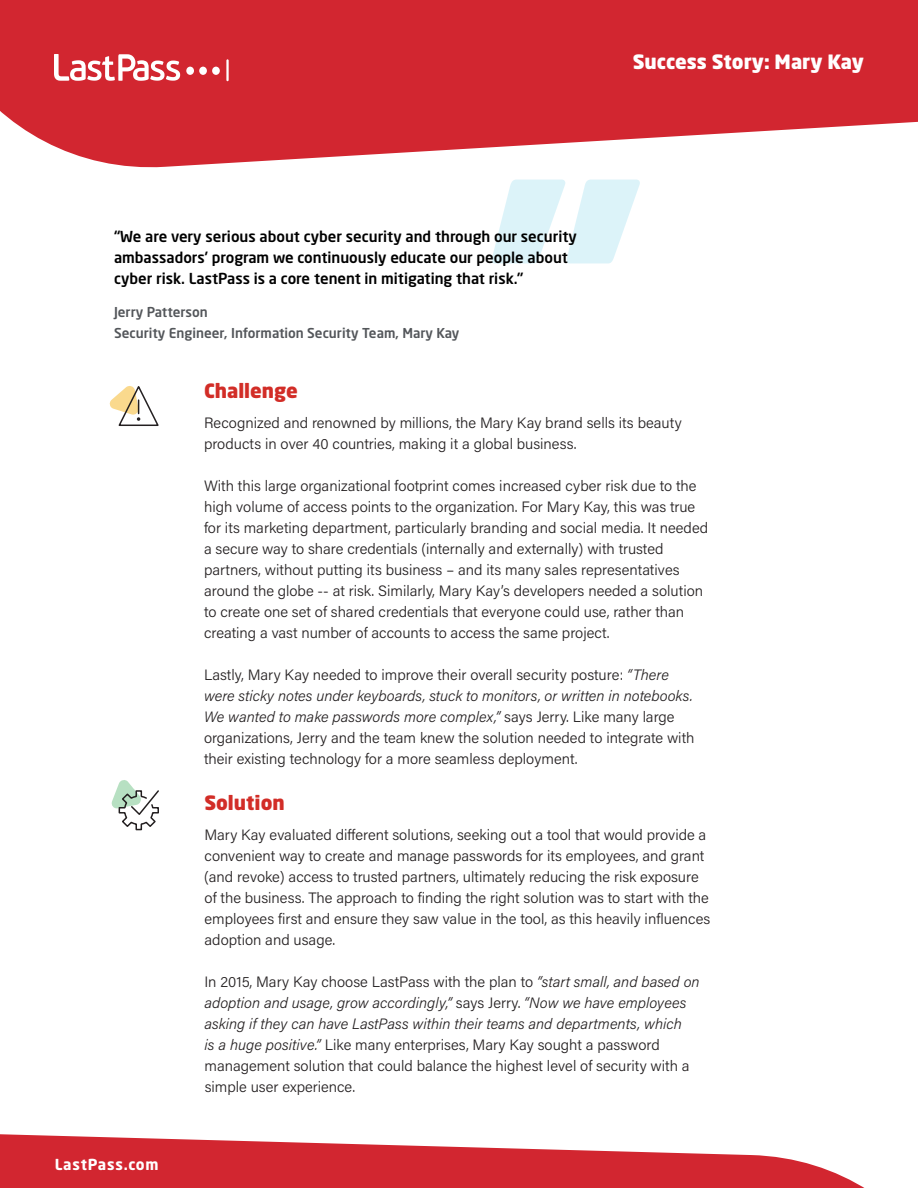
<style>
.page{position:relative;width:918px;height:1188px;background:#fff}
.page>*{position:absolute;margin:0;border:0;box-sizing:border-box;transform-origin:0 0}
.t1{font:900 313.2px "Neo Sans W1 G";color:#74d1ea}
.t2{font:900 19.5px "Neo Sans W1 G";color:#fff}
.t3{font:900 19.5px "Neo Sans W1 G";color:#d22d27}
.Body{font:300 15px/21px "Acumin Pro";color:#231f20}
.Quote_Copy{font:500 15px/21px "Neo Sans W1 G";color:#000}
.t4{font:700 15px "Neo Sans W1 G";letter-spacing:.05em;color:#fff}
.Quote_Details{font:500 13.5px/21px "Neo Sans W1 G";color:#53565a}
.s1{font-style:italic}
</style>
<div class="page">
<svg style="left:0;top:0;width:918px;height:168px;background:#d8434c"></svg>
<svg style="left:54px;top:54px;width:175px;height:27px"></svg>
<svg style="left:0;top:1134px;width:865px;height:54px;fill:#d22630"></svg>
<svg style="left:109px;top:386px;width:50px;height:40px"></svg>
<svg style="left:111px;top:780px;width:48px;height:51px"></svg>
<h1 class="t2" style="left:633px;top:49px;width:233px">Success Story: Mary Kay</h1>
<h1 class="t1" style="left:646px;top:342px;width:163px;rotate:-180deg">“</h1>
<p class="Quote_Copy" style="left:114px;top:226px;width:464px">“We are very serious about cyber security and through our security ambassadors’ program we continuously educate our people about cyber risk. LastPass is a core tenent in mitigating that risk.”</p>
<p class="Quote_Details" style="left:114px;top:302px;width:347px">Jerry Patterson<br>Security Engineer, Information Security Team, Mary Kay</p>
<p class="t4" style="left:55px;top:1155px;width:105px">LastPass.com</p>
<h1 class="t3" style="left:204px;top:378px;width:95px">Challenge</h1>
<p class="Body" style="left:204px;top:412px;width:479px">Recognized and renowned by millions, the Mary Kay brand sells its beauty products in over 40 countries, making it a global business.</p>
<p class="Body" style="left:204px;top:475px;width:506px">With this large organizational footprint comes increased cyber risk due to the high volume of access points to the organization. For Mary Kay, this was true for its marketing department, particularly branding and social media. It needed a secure way to share credentials (internally and externally) with trusted partners, without putting its business – and its many sales representatives around the globe -- at risk. Similarly, Mary Kay’s developers needed a solution to create one set of shared credentials that everyone could use, rather than creating a vast number of accounts to access the same project.</p>
<p class="Body" style="left:204px;top:664px;width:492px">Lastly, Mary Kay needed to improve their overall security posture: <span class="s1">“There were sticky notes under keyboards, stuck to monitors, or written in notebooks.<br>We wanted to make passwords more complex,”</span> says Jerry. Like many large organizations, Jerry and the team knew the solution needed to integrate with their existing technology for a more seamless deployment.</p>
<p class="t3" style="left:204px;top:790px;width:82px">Solution</p>
<p class="Body" style="left:204px;top:824px;width:508px">Mary Kay evaluated different solutions, seeking out a tool that would provide a convenient way to create and manage passwords for its employees, and grant (and revoke) access to trusted partners, ultimately reducing the risk exposure of the business. The approach to finding the right solution was to start with the employees first and ensure they saw value in the tool, as this heavily influences adoption and usage.</p>
<p class="Body" style="left:204px;top:971px;width:497px">In 2015, Mary Kay choose LastPass with the plan to <span class="s1">“start small, and based on adoption and usage, grow accordingly,”</span> says Jerry. <span class="s1">“Now we have employees asking if they can have LastPass within their teams and departments, which<br>is a huge positive.”</span> Like many enterprises, Mary Kay sought a password management solution that could balance the highest level of security with a simple user experience.</p>
</div>
